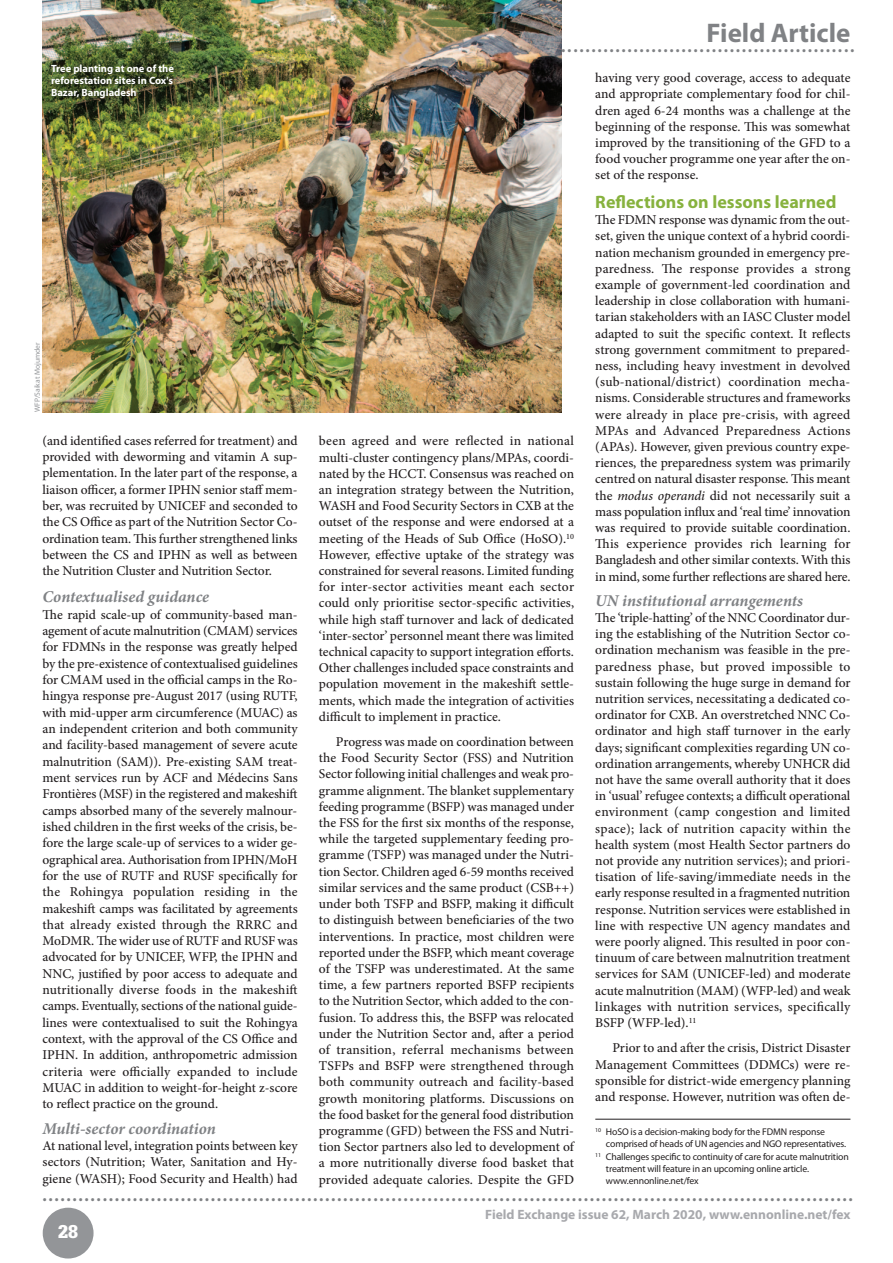
<style>
.page{position:relative;width:893px;height:1263px;background:#fff}
.page>*{position:absolute;margin:0;border:0;box-sizing:border-box;transform-origin:0 0}
.t1{font:700 27px "Myriad Pro";color:#808285}
.t2{font:700 18px "Myriad Pro";color:#87b23e}
.t3{font:900 18px "Glypha 75";color:#fff}
.t4{font:700 16.5px "Myriad Pro";color:#808285}
.t5{font:italic 700 16.5px "Minion Pro";color:#808285}
.t6{font:500 13.5px/16.2px "Minion Pro";color:#231f20;text-align:justify}
.t7{font:700 13.5px "Myriad Pro";color:#a8a9ad}
.t8{font:700 10.5px/12px "Myriad Pro";color:#fff;text-align:justify}
.t9{font:9.75px/12.3px "Myriad Pro";letter-spacing:-.015em;color:#231f20}
.t10{font:7.5px "Myriad Pro";color:#939598}
.s1{font-style:italic}
</style>
<div class="page">
<div style="left:43px;top:1208px;width:51px;height:50px;background:#939598;border-radius:50%"></div>
<img style="left:43px;top:0;width:519px;height:412px">
<hr style="left:595px;top:1119px;width:255px;height:1px;background:#231f20">
<img style="left:42px;top:58px;width:150px;height:80px">
<p class="t1" style="left:707px;top:22px;width:145px">Field Article</p>
<p class="t8" style="left:51px;top:63px;width:124px">Tree planting at one of the reforestation sites in Cox's Bazar, Bangladesh</p>
<p class="t10" style="left:35px;top:412px;width:71px;rotate:-90deg">WFP/Saikat Mojumder</p>
<p class="t6" style="left:43px;top:433px;width:257px">(and identified cases referred for treatment) and provided with deworming and vitamin A sup&shy;plementation. In the later part of the response, a liaison officer, a former IPHN senior staff mem&shy;ber, was recruited by UNICEF and seconded to the CS Office as part of the Nutrition Sector Co&shy;ordination team. This further strengthened links between the CS and IPHN as well as between the Nutrition Cluster and Nutrition Sector.</p>
<p class="t5" style="left:43px;top:591px;width:168px">Contextualised guidance</p>
<p class="t6" style="left:43px;top:607px;width:257px">The rapid scale-up of community-based man&shy;agement of acute malnutrition (CMAM) services for FDMNs in the response was greatly helped by the pre-existence of contextualised guidelines for CMAM used in the official camps in the Ro&shy;hingya response pre-August 2017 (using RUTF, with mid-upper arm circumference (MUAC) as an independent criterion and both community and facility-based management of severe acute malnutrition (SAM)). Pre-existing SAM treat&shy;ment services run by ACF and Médecins Sans Frontières (MSF) in the registered and makeshift camps absorbed many of the severely malnour&shy;ished children in the first weeks of the crisis, be&shy;fore the large scale-up of services to a wider ge&shy;ographical area. Authorisation from IPHN/MoH for the use of RUTF and RUSF specifically for the Rohingya population residing in the makeshift camps was facilitated by agreements that already existed through the RRRC and MoDMR. The wider use of RUTF and RUSF was advocated for by UNICEF, WFP, the IPHN and NNC, justified by poor access to adequate and nutritionally diverse foods in the makeshift camps. Eventually, sections of the national guide&shy;lines were contextualised to suit the Rohingya context, with the approval of the CS Office and IPHN. In addition, anthropometric admission criteria were officially expanded to include MUAC in addition to weight-for-height z-score to reflect practice on the ground.</p>
<p class="t5" style="left:43px;top:1122px;width:175px">Multi-sector coordination</p>
<p class="t6" style="left:43px;top:1139px;width:257px">At national level, integration points between key sectors (Nutrition; Water, Sanitation and Hy&shy;giene (WASH); Food Security and Health) had</p>
<p class="t4" style="left:561px;top:41px;width:294px">.................................................</p>
<p class="t6" style="left:319px;top:434px;width:257px">been agreed and were reflected in national multi-cluster contingency plans/MPAs, coordi&shy;nated by the HCCT. Consensus was reached on an integration strategy between the Nutrition, WASH and Food Security Sectors in CXB at the outset of the response and were endorsed at a meeting of the Heads of Sub Office (HoSO).<sup>10<br></sup>However, effective uptake of the strategy was constrained for several reasons. Limited funding for inter-sector activities meant each sector could only prioritise sector-specific activities, while high staff turnover and lack of dedicated ‘inter-sector’ personnel meant there was limited technical capacity to support integration efforts.<br>Other challenges included space constraints and population movement in the makeshift settle&shy;ments, which made the integration of activities difficult to implement in practice.</p>
<p class="t6" style="left:319px;top:735px;width:257px;text-indent:17px">Progress was made on coordination between the Food Security Sector (FSS) and Nutrition Sector following initial challenges and weak pro&shy;gramme alignment. The blanket supplementary feeding programme (BSFP) was managed under the FSS for the first six months of the response, while the targeted supplementary feeding pro&shy;gramme (TSFP) was managed under the Nutri&shy;tion Sector. Children aged 6-59 months received similar services and the same product (CSB++) under both TSFP and BSFP, making it difficult to distinguish between beneficiaries of the two interventions. In practice, most children were reported under the BSFP, which meant coverage of the TSFP was underestimated. At the same time, a few partners reported BSFP recipients to the Nutrition Sector, which added to the con&shy;fusion. To address this, the BSFP was relocated under the Nutrition Sector and, after a period of transition, referral mechanisms between TSFPs and BSFP were strengthened through both community outreach and facility-based growth monitoring platforms. Discussions on the food basket for the general food distribution programme (GFD) between the FSS and Nutri&shy;tion Sector partners also led to development of a more nutritionally diverse food basket that provided adequate calories. Despite the GFD</p>
<p class="t6" style="left:595px;top:71px;width:257px">having very good coverage, access to adequate and appropriate complementary food for chil&shy;dren aged 6-24 months was a challenge at the beginning of the response. This was somewhat improved by the transitioning of the GFD to a food voucher programme one year after the on&shy;set of the response.</p>
<p class="t2" style="left:595px;top:195px;width:243px">Reflections on lessons learned</p>
<p class="t6" style="left:595px;top:213px;width:257px">The FDMN response was dynamic from the out&shy;set, given the unique context of a hybrid coordi&shy;nation mechanism grounded in emergency pre&shy;paredness. The response provides a strong example of government-led coordination and leadership in close collaboration with humani&shy;tarian stakeholders with an IASC Cluster model adapted to suit the specific context. It reflects strong government commitment to prepared&shy;ness, including heavy investment in devolved (sub-national/district) coordination mecha&shy;nisms. Considerable structures and frameworks were already in place pre-crisis, with agreed MPAs and Advanced Preparedness Actions (APAs). However, given previous country expe&shy;riences, the preparedness system was primarily centred on natural disaster response. This meant the <span class="s1">modus operandi</span> did not necessarily suit a mass population influx and ‘real time’ innovation was required to provide suitable coordination.<br>This experience provides rich learning for Bangladesh and other similar contexts. With this in mind, some further reflections are shared here.</p>
<p class="t5" style="left:595px;top:594px;width:209px">UN institutional arrangements</p>
<p class="t6" style="left:595px;top:611px;width:257px">The ‘triple-hatting’ of the NNC Coordinator dur&shy;ing the establishing of the Nutrition Sector co&shy;ordination mechanism was feasible in the pre&shy;paredness phase, but proved impossible to sustain following the huge surge in demand for nutrition services, necessitating a dedicated co&shy;ordinator for CXB. An overstretched NNC Co&shy;ordinator and high staff turnover in the early days; significant complexities regarding UN co&shy;ordination arrangements, whereby UNHCR did not have the same overall authority that it does in ‘usual’ refugee contexts; a difficult operational environment (camp congestion and limited space); lack of nutrition capacity within the health system (most Health Sector partners do not provide any nutrition services); and priori&shy;tisation of life-saving/immediate needs in the early response resulted in a fragmented nutrition response. Nutrition services were established in line with respective UN agency mandates and were poorly aligned. This resulted in poor con&shy;tinuum of care between malnutrition treatment services for SAM (UNICEF-led) and moderate acute malnutrition (MAM) (WFP-led) and weak linkages with nutrition services, specifically BSFP (WFP-led).<sup>11</sup></p>
<p class="t6" style="left:595px;top:1041px;width:257px;text-indent:17px">Prior to and after the crisis, District Disaster Management Committees (DDMCs) were re&shy;sponsible for district-wide emergency planning and response. However, nutrition was often de-</p>
<p class="t9" style="left:606px;top:1126px;width:242px;text-indent:-11px"><sup>10</sup> HoSO is a decision-making body for the FDMN response comprised of heads of UN agencies and NGO representatives.</p>
<p class="t9" style="left:606px;top:1151px;width:244px;text-indent:-11px"><sup>11</sup> Challenges specific to continuity of care for acute malnutrition treatment will feature in an upcoming online article. www.ennonline.net/fex</p>
<p class="t4" style="left:43px;top:1189px;width:812px">.......................................................................................................................................</p>
<p class="t7" style="left:485px;top:1209px;width:367px">Field Exchange issue 62, March 2020, www.ennonline.net/fex</p>
<p class="t3" style="left:58px;top:1221px;width:22px">28</p>
</div>
